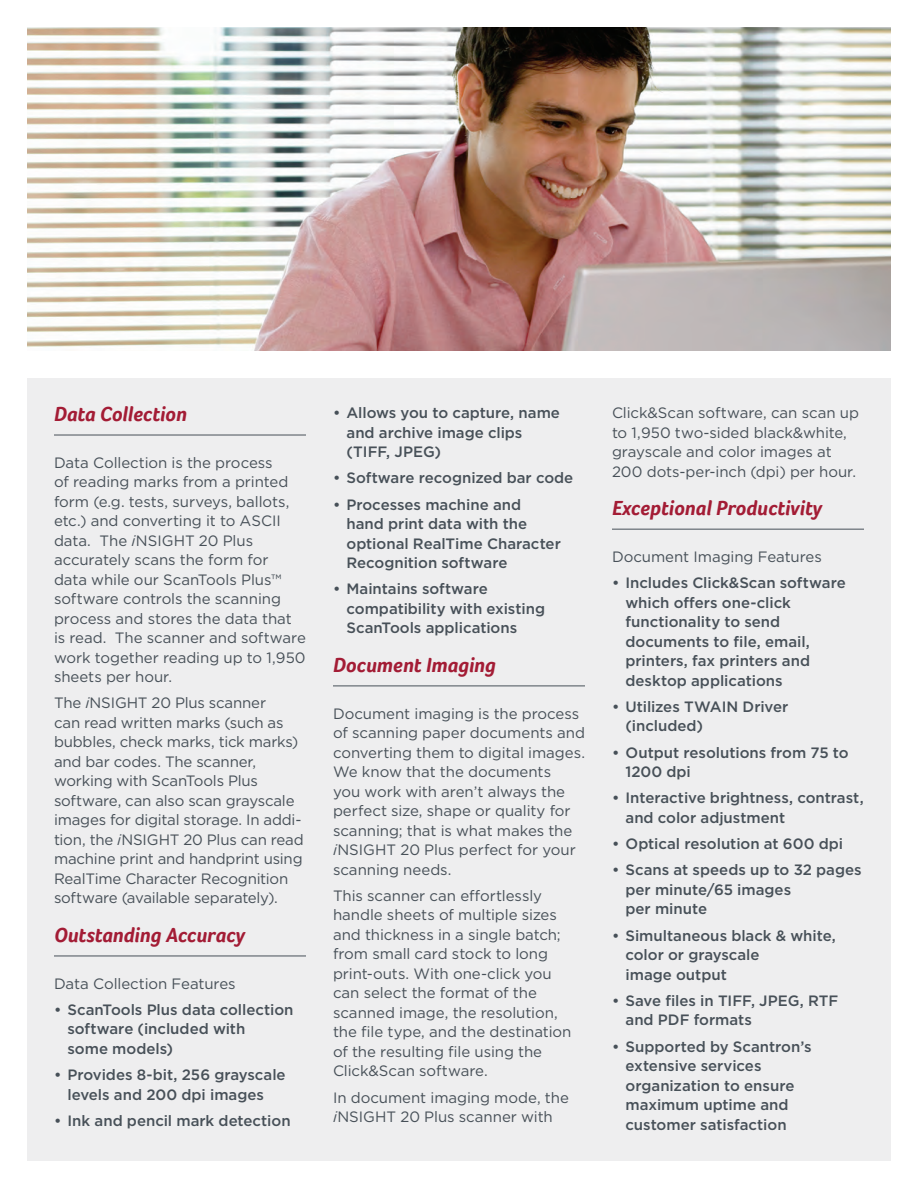
<style>
.page{position:relative;width:918px;height:1188px;background:#fff}
.page>*{position:absolute;margin:0;border:0;box-sizing:border-box;transform-origin:0 0}
.Body_Head_1_-_Single{font:italic 700 21px "Foco";color:#a31c35}
.Body_Copy{font:15px/19.5px "Gotham";letter-spacing:-.005em;color:#475058}
.t1{font:500 15px/19.5px "Gotham";color:#475058}
.s1{font-style:italic}
</style>
<div class="page">
<div style="left:27px;top:378px;width:864px;height:783px;background:#eeeeef"></div>
<img style="left:27px;top:27px;width:864px;height:324px">
<hr style="left:54px;top:435px;width:252px;height:1px;background:#475058">
<hr style="left:54px;top:956px;width:252px;height:1px;background:#475058">
<hr style="left:333px;top:686px;width:252px;height:1px;background:#475058">
<hr style="left:612px;top:529px;width:252px;height:1px;background:#475058">
<p class="Body_Head_1_-_Single" style="left:54px;top:402px;width:134px">Data Collection</p>
<p class="Body_Copy" style="left:54px;top:452px;width:254px">Data Collection is the process<br>of reading marks from a printed form (e.g. tests, surveys, ballots, etc.) and converting it to ASCII data. The <span class="s1">i</span>NSIGHT 20 Plus accurately scans the form for<br>data while our ScanTools Plus™ software controls the scanning process and stores the data that is read. The scanner and software work together reading up to 1,950 sheets per hour.</p>
<p class="Body_Copy" style="left:54px;top:693px;width:251px">The <span class="s1">i</span>NSIGHT 20 Plus scanner<br>can read written marks (such as bubbles, check marks, tick marks) and bar codes. The scanner, working with ScanTools Plus software, can also scan grayscale images for digital storage. In addi&shy;tion, the <span class="s1">i</span>NSIGHT 20 Plus can read machine print and handprint using<br>RealTime Character Recognition software (available separately).</p>
<p class="Body_Head_1_-_Single" style="left:54px;top:923px;width:193px">Outstanding Accuracy</p>
<p class="Body_Copy" style="left:54px;top:973px;width:183px">Data Collection Features</p>
<p class="t1" style="left:68px;top:1000px;width:228px;text-indent:-14px">• ScanTools Plus data collection software (included with<br>some models)</p>
<p class="t1" style="left:54px;top:1065px;width:233px;text-align:center">• Provides 8-bit, 256 grayscale levels and 200 dpi images</p>
<p class="t1" style="left:54px;top:1111px;width:238px">• Ink and pencil mark detection</p>
<p class="t1" style="left:346px;top:403px;width:215px;text-indent:-14px">• Allows you to capture, name and archive image clips (TIFF, JPEG)</p>
<p class="t1" style="left:333px;top:468px;width:242px">• Software recognized bar code</p>
<p class="t1" style="left:346px;top:494px;width:216px;text-indent:-14px">• Processes machine and hand print data with the optional RealTime Character<br>Recognition software</p>
<p class="t1" style="left:346px;top:579px;width:200px;text-indent:-14px">• Maintains software compatibility with existing<br>ScanTools applications</p>
<p class="Body_Head_1_-_Single" style="left:333px;top:653px;width:164px">Document Imaging</p>
<p class="Body_Copy" style="left:333px;top:703px;width:254px">Document imaging is the process of scanning paper documents and converting them to digital images.<br>We know that the documents<br>you work with aren’t always the perfect size, shape or quality for scanning; that is what makes the <span class="s1">i</span>NSIGHT 20 Plus perfect for your scanning needs.</p>
<p class="Body_Copy" style="left:333px;top:885px;width:240px">This scanner can effortlessly handle sheets of multiple sizes and thickness in a single batch; from small card stock to long print-outs. With one-click you can select the format of the scanned image, the resolution, the file type, and the destination of the resulting file using the<br>Click&amp;Scan software.</p>
<p class="Body_Copy" style="left:333px;top:1087px;width:237px">In document imaging mode, the <span class="s1">i</span>NSIGHT 20 Plus scanner with</p>
<p class="Body_Copy" style="left:612px;top:403px;width:249px">Click&amp;Scan software, can scan up to 1,950 two-sided black&amp;white, grayscale and color images at<br>200 dots-per-inch (dpi) per hour.</p>
<p class="Body_Head_1_-_Single" style="left:612px;top:496px;width:212px">Exceptional Productivity</p>
<p class="Body_Copy" style="left:612px;top:546px;width:211px">Document Imaging Features</p>
<p class="t1" style="left:626px;top:573px;width:222px;text-indent:-14px">• Includes Click&amp;Scan software which offers one-click functionality to send documents to file, email, printers, fax printers and desktop applications</p>
<p class="t1" style="left:626px;top:697px;width:164px;text-indent:-14px">• Utilizes TWAIN Driver (included)</p>
<p class="t1" style="left:626px;top:742px;width:225px;text-indent:-14px">• Output resolutions from 75 to<br>1200 dpi</p>
<p class="t1" style="left:626px;top:788px;width:240px;text-indent:-14px">• Interactive brightness, contrast, and color adjustment</p>
<p class="t1" style="left:612px;top:834px;width:233px">• Optical resolution at 600 dpi</p>
<p class="t1" style="left:626px;top:860px;width:238px;text-indent:-14px">• Scans at speeds up to 32 pages per minute/65 images<br>per minute</p>
<p class="t1" style="left:626px;top:925px;width:212px;text-indent:-14px">• Simultaneous black &amp; white, color or grayscale<br>image output</p>
<p class="t1" style="left:626px;top:991px;width:214px;text-indent:-14px">• Save files in TIFF, JPEG, RTF and PDF formats</p>
<p class="t1" style="left:626px;top:1036px;width:188px;text-indent:-14px">• Supported by Scantron’s extensive services organization to ensure maximum uptime and customer satisfaction</p>
</div>
